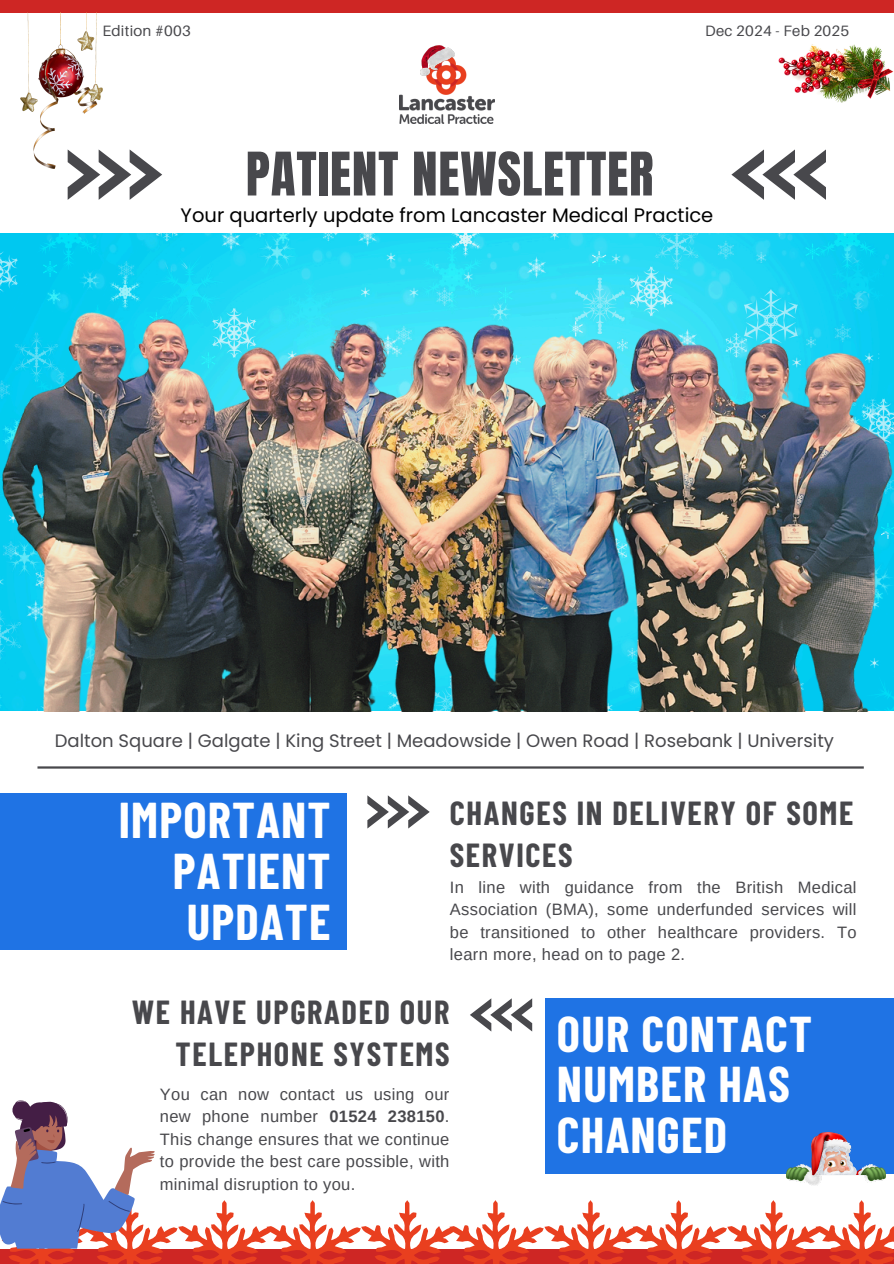
<style>
.page{position:relative;width:894px;height:1264px;background:#fff}
.page>*{position:absolute;margin:0;border:0;box-sizing:border-box;transform-origin:0 0}
.t1{font:51px "Anton";letter-spacing:.015em;color:#48484c}
.t2{font:700 49.05px/50.8px "Barlow Condensed";letter-spacing:.025em;color:#fff;text-align:justify}
.t3{font:700 32.55px/41.7px "Barlow Condensed";letter-spacing:.05em;color:#48484c}
.t4{font:19.5px "Poppins";color:#000}
.t5{font:18px "Poppins";color:#48484c}
.t6{font:16.5px/22.5px "Arimo";letter-spacing:.02em;color:#48484c;text-align:justify}
.t7{font:15px "Aileron";letter-spacing:.015em;color:#48484c}
.s1{font-weight:700}
</style>
<div class="page">
<div style="left:0;top:792px;width:347px;height:157px;background:#1f73e4"></div>
<svg style="left:367px;top:795px;width:62px;height:33px"></svg>
<div style="left:0;top:0;width:893px;height:12px;background:#ce2624"></div>
<hr style="left:37px;top:766px;width:826px;height:2px;background:#48484c">
<img style="left:399px;top:55px;width:95px;height:69px">
<div style="left:545px;top:998px;width:348px;height:176px;background:#1f73e4"></div>
<svg style="left:470px;top:998px;width:62px;height:33px"></svg>
<img style="left:0;top:233px;width:893px;height:70px">
<img style="left:0;top:303px;width:893px;height:408px">
<svg style="left:68px;top:149px;width:94px;height:51px"></svg>
<svg style="left:731px;top:149px;width:94px;height:51px"></svg>
<img style="left:12px;top:12px;width:91px;height:157px">
<img style="left:420px;top:45px;width:34px;height:31px">
<img style="left:778px;top:44px;width:115px;height:59px">
<svg style="left:0;top:1100px;width:893px;height:163px"></svg>
<p class="t7" style="left:102px;top:21px;width:90px">Edition #003</p>
<h2 class="t7" style="left:705px;top:21px;width:145px">Dec 2024 - Feb 2025</h2>
<p class="t1" style="left:246px;top:137px;width:409px">PATIENT NEWSLETTER</p>
<p class="t4" style="left:180px;top:201px;width:534px">Your quarterly update from Lancaster Medical Practice</p>
<p class="t5" style="left:55px;top:728px;width:780px">Dalton Square | Galgate | King Street | Meadowside | Owen Road | Rosebank | University</p>
<p class="t2" style="left:173px;top:792px;width:159px;text-indent:-54px">IMPORTANT PATIENT UPDATE</p>
<p class="t3" style="left:449px;top:791px;width:405px">CHANGES IN DELIVERY OF SOME<br>SERVICES</p>
<p class="t6" style="left:449px;top:875px;width:408px">In line with guidance from the British Medical Association (BMA), some underfunded services will be transitioned to other healthcare providers. To learn more, head on to page 2.</p>
<h4 class="t3" style="left:132px;top:990px;width:319px;text-align:right">WE HAVE UPGRADED OUR<br>TELEPHONE SYSTEMS</h4>
<p class="t6" style="left:160px;top:1082px;width:291px">You can now contact us using our new phone number <span class="s1">01524 238150</span>.<br>This change ensures that we continue to provide the best care possible, with minimal disruption to you.</p>
<p class="t2" style="left:556px;top:1006px;width:257px;text-align:left">OUR CONTACT<br>NUMBER HAS<br>CHANGED</p>
</div>
